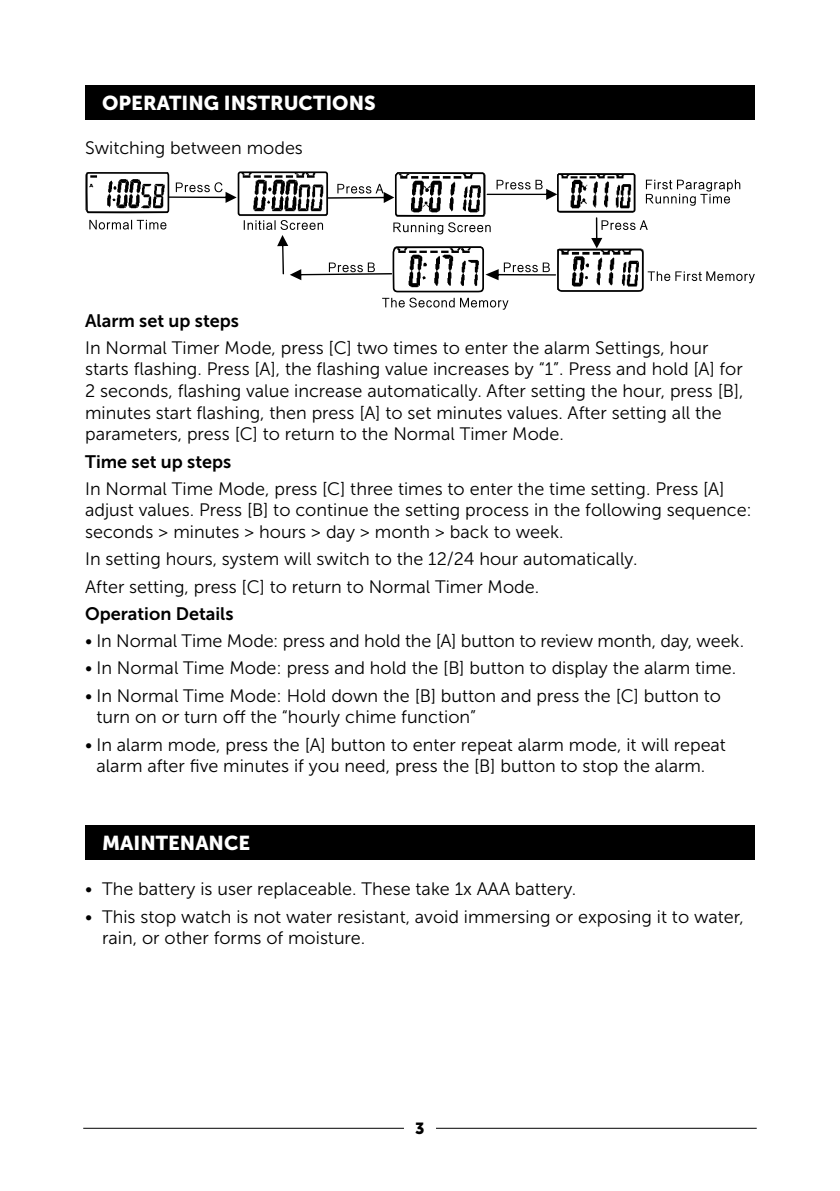
<style>
.page{position:relative;width:840px;height:1191px;background:#fff}
.page>*{position:absolute;margin:0;border:0;box-sizing:border-box;transform-origin:0 0}
.t1{font:20px "Museo Sans 900";color:#fff}
.t2{font:18px/21.6px "Museo Sans 300";color:#000}
.t3{font:18px "Museo Sans 700";color:#000}
.t4{font:16px "Museo Sans 900";color:#000}
</style>
<div class="page">
<hr style="left:83px;top:1128px;width:321px;height:1px;background:#000">
<hr style="left:436px;top:1128px;width:320px;height:1px;background:#000">
<div style="left:85px;top:85px;width:669px;height:35px;background:#000"></div>
<div style="left:85px;top:825px;width:669px;height:35px;background:#000"></div>
<svg style="left:644px;top:220px;width:3px;height:10px"></svg>
<svg style="left:645px;top:180px;width:94px;height:26px"></svg>
<svg style="left:647px;top:271px;width:107px;height:12px"></svg>
<svg style="left:382px;top:297px;width:126px;height:13px"></svg>
<svg style="left:85px;top:171px;width:559px;height:122px"></svg>
<p class="t1" style="left:102px;top:92px;width:275px">OPERATING INSTRUCTIONS</p>
<p class="t2" style="left:85px;top:137px;width:219px">Switching between modes</p>
<p class="t3" style="left:85px;top:310px;width:155px">Alarm set up steps</p>
<p class="t2" style="left:85px;top:337px;width:659px">In Normal Timer Mode, press [C] two times to enter the alarm Settings, hour starts flashing. Press [A], the flashing value increases by “1”. Press and hold [A] for 2 seconds, flashing value increase automatically. After setting the hour, press [B], minutes start flashing, then press [A] to set minutes values. After setting all the parameters, press [C] to return to the Normal Timer Mode.</p>
<p class="t3" style="left:85px;top:451px;width:148px">Time set up steps</p>
<p class="t2" style="left:85px;top:478px;width:668px">In Normal Time Mode, press [C] three times to enter the time setting. Press [A] adjust values. Press [B] to continue the setting process in the following sequence: seconds &gt; minutes &gt; hours &gt; day &gt; month &gt; back to week.</p>
<p class="t2" style="left:85px;top:545px;width:553px;line-height:27.2px">In setting hours, system will switch to the 12/24 hour automatically.<br>After setting, press [C] to return to Normal Timer Mode.</p>
<p class="t3" style="left:85px;top:603px;width:150px">Operation Details</p>
<p class="t2" style="left:85px;top:630px;width:660px">• In Normal Time Mode: press and hold the [A] button to review month, day, week.</p>
<p class="t2" style="left:85px;top:657px;width:652px">• In Normal Time Mode: press and hold the [B] button to display the alarm time.</p>
<p class="t2" style="left:96px;top:685px;width:625px;text-indent:-11px">• In Normal Time Mode: Hold down the [B] button and press the [C] button to turn on or turn off the “hourly chime function”</p>
<p class="t2" style="left:85px;top:734px;width:642px;text-align:center">• In alarm mode, press the [A] button to enter repeat alarm mode, it will repeat alarm after five minutes if you need, press the [B] button to stop the alarm.</p>
<p class="t1" style="left:102px;top:831px;width:149px">MAINTENANCE</p>
<p class="t2" style="left:85px;top:878px;width:492px">• The battery is user replaceable. These take 1x AAA battery.</p>
<p class="t2" style="left:102px;top:905px;width:643px;text-indent:-17px">• This stop watch is not water resistant, avoid immersing or exposing it to water, rain, or other forms of moisture.</p>
<p class="t4" style="left:415px;top:1119px;width:11px">3</p>
</div>
